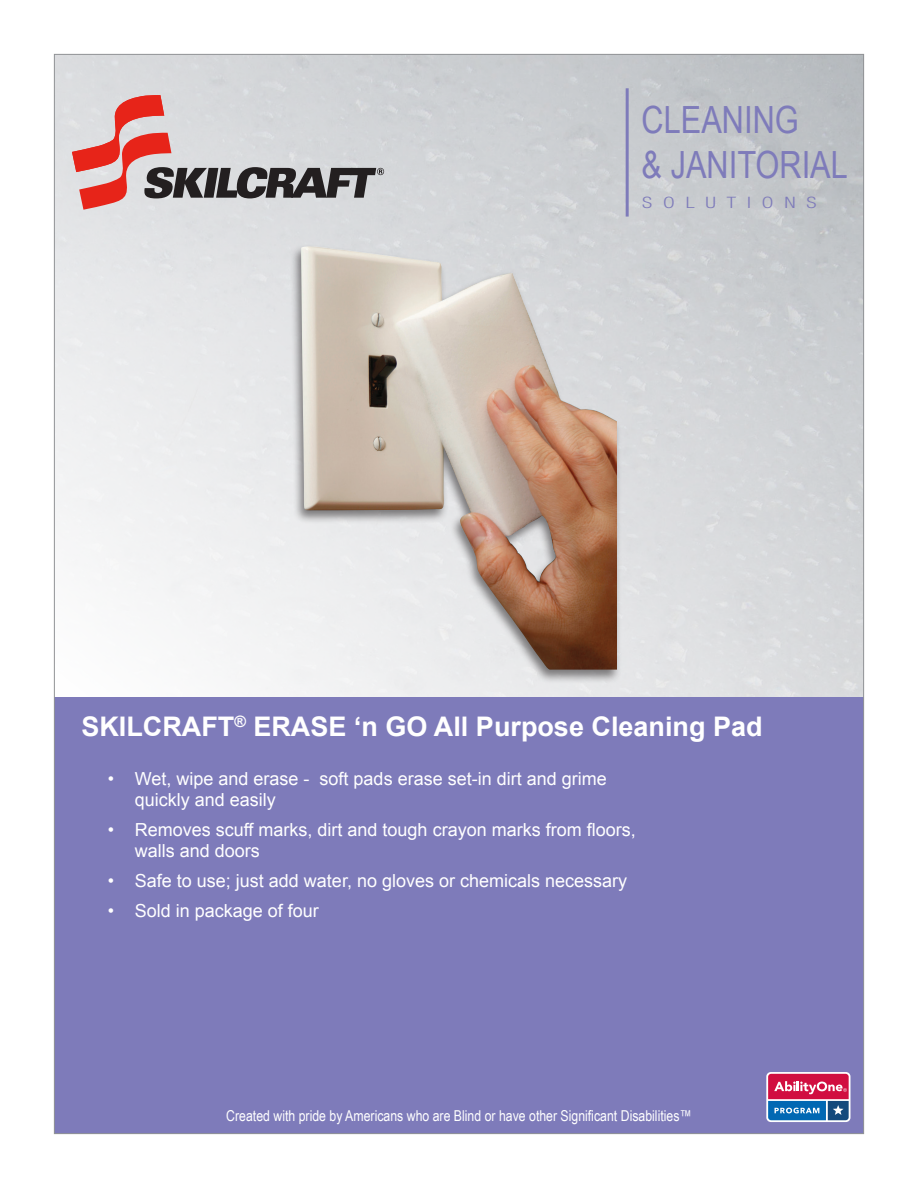
<style>
.page{position:relative;width:918px;height:1188px;background:#fff}
.page>*{position:absolute;margin:0;border:0;box-sizing:border-box;transform-origin:0 0}
.Paragraph_Style_3{font:37.5px "Arial Narrow";color:#7e7bba}
.t1{font:700 27px "Arial";color:#fff}
.t2{font:18px/21px "Arial";color:#fff}
.t3{font:300 condensed 15.75px "Helvetica Neue LT Std";letter-spacing:.52em;color:#7e7bba;scale:1.33 1}
.t4{font:15px "Arial Narrow";color:#fff}
</style>
<div class="page">
<svg style="left:72px;top:95px;width:312px;height:115px;background:#c3afb0"></svg>
<div style="left:54px;top:697px;width:810px;height:437px;background:#7e7bba"></div>
<svg style="left:766px;top:1072px;width:84px;height:50px"></svg>
<svg style="left:768px;top:1074px;width:81px;height:46px;background:#915887"></svg>
<hr style="left:626px;top:88px;width:3px;height:129px;background:#7e7bba">
<div style="left:290px;top:244px;width:332px;height:440px;background:#231f20;opacity:.55"></div>
<img style="left:301px;top:246px;width:316px;height:424px">
<p class="Paragraph_Style_3" style="left:642px;top:93px;width:159px">CLEANING</p>
<p class="Paragraph_Style_3" style="left:642px;top:138px;width:208px">&amp; JANITORIAL</p>
<p class="t3" style="left:642px;top:194px;width:133px">SOLUTIONS</p>
<p class="t1" style="left:81px;top:708px;width:683px">SKILCRAFT<sup>®</sup> ERASE ‘n GO All Purpose Cleaning Pad</p>
<p class="t2" style="left:135px;top:769px;width:473px;text-indent:-27px">• Wet, wipe and erase - soft pads erase set-in dirt and grime quickly and easily</p>
<p class="t2" style="left:135px;top:820px;width:502px;text-indent:-27px">• Removes scuff marks, dirt and tough crayon marks from floors, walls and doors</p>
<p class="t2" style="left:108px;top:871px;width:521px">• Safe to use; just add water, no gloves or chemicals necessary</p>
<p class="t2" style="left:108px;top:901px;width:213px">• Sold in package of four</p>
<p class="t4" style="left:226px;top:1104px;width:467px">Created with pride by Americans who are Blind or have other Significant Disabilities™</p>
</div>
